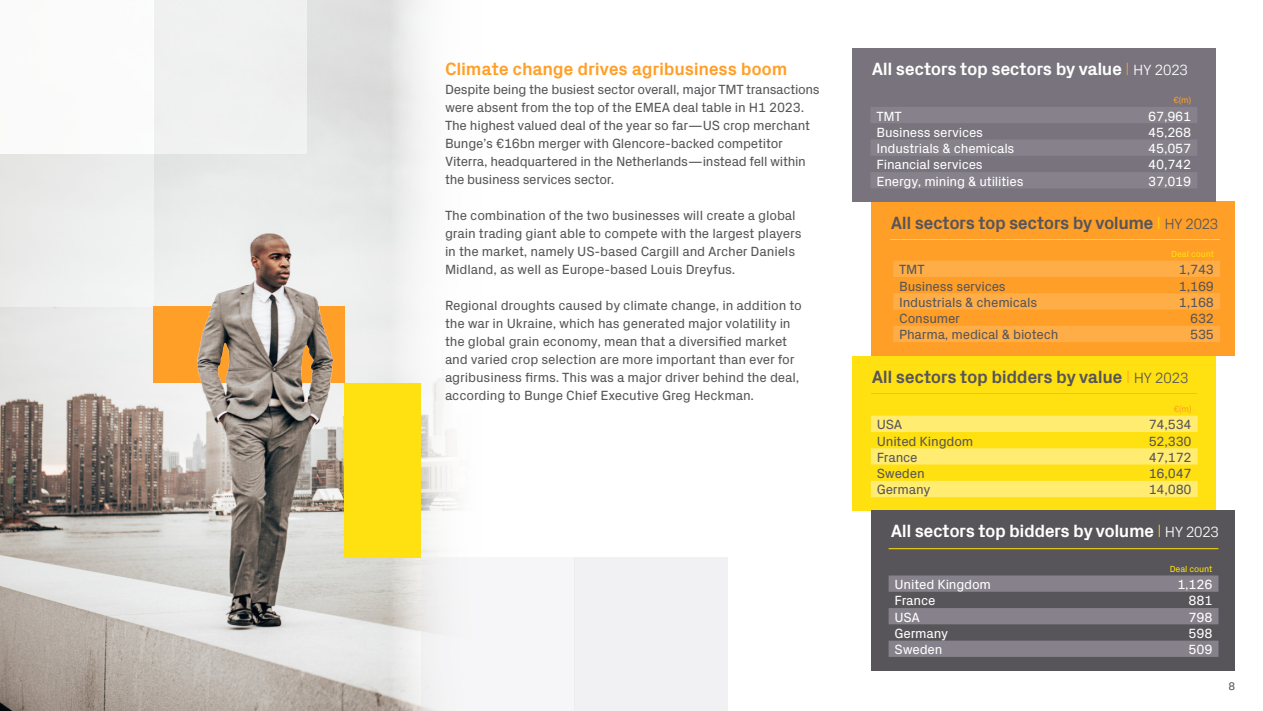
<style>
.page{position:relative;width:1263px;height:711px;background:#fff}
.page>*{position:absolute;margin:0;border:0;box-sizing:border-box;transform-origin:0 0}
.t1{font:700 18px "Px Grotesk";letter-spacing:-.03em;color:#fff}
.t2{font:700 18px "Px Grotesk";letter-spacing:-.03em;color:#575559}
._02_Sub_Head{font:700 18px "Px Grotesk";letter-spacing:-.015em;color:#ff9f27}
._03_Body_Copy{font:13.5px/18px "Px Grotesk";letter-spacing:-.01em;color:#575559}
.Table_top_5{font:13.5px "Px Grotesk";letter-spacing:-.015em;color:#fff}
.Table_top_5-2{font:13.5px "Px Grotesk";letter-spacing:-.015em;color:#575559}
.t3{font:11.25px "Px Grotesk";color:#575559}
.Table_top_5-3{font:9px "Px Grotesk";letter-spacing:-.015em;color:#ffe010}
.Table_top_5-4{font:9px "Px Grotesk";color:#ff9f27}
.s1{font-weight:300;color:#ff9f27}
.s2{font-weight:300;font-size:15px}
.s3{font-weight:300;color:#ffe010}
</style>
<div class="page">
<img style="left:0;top:0;width:389px;height:710px">
<svg style="left:389px;top:0;width:69px;height:710px;fill:#f5f5f4"></svg>
<div style="left:153px;top:0;width:153px;height:153px;background:#eff0f0"></div>
<div style="left:0;top:0;width:153px;height:153px;background:#fff"></div>
<div style="left:421px;top:557px;width:153px;height:153px;background:#f6f6f8"></div>
<div style="left:0;top:153px;width:153px;height:153px;background:#ecedec"></div>
<div style="left:574px;top:557px;width:153px;height:153px;background:#f1f1f3"></div>
<div style="left:852px;top:48px;width:363px;height:41px;background:#78737d"></div>
<div style="left:871px;top:202px;width:363px;height:38px;background:#ff9f27"></div>
<hr style="left:890px;top:239px;width:330px;height:1px;background:#ffe010">
<hr style="left:871px;top:86px;width:326px;height:1px;background:#ff9f27">
<div style="left:871px;top:240px;width:363px;height:115px;background:#ff9f27"></div>
<div style="left:852px;top:87px;width:363px;height:115px;background:#78737d"></div>
<div style="left:852px;top:355px;width:363px;height:39px;background:#ffe010"></div>
<hr style="left:871px;top:393px;width:326px;height:1px;background:#ff9f27">
<div style="left:852px;top:394px;width:363px;height:116px;background:#ffe010"></div>
<div style="left:871px;top:548px;width:363px;height:122px;background:#575559"></div>
<div style="left:871px;top:510px;width:363px;height:38px;background:#575559"></div>
<hr style="left:888px;top:548px;width:330px;height:1px;background:#ffe010">
<svg style="left:888px;top:575px;width:330px;height:81px"></svg>
<svg style="left:871px;top:415px;width:327px;height:81px"></svg>
<svg style="left:893px;top:261px;width:327px;height:81px"></svg>
<svg style="left:871px;top:107px;width:326px;height:81px"></svg>
<div style="left:153px;top:306px;width:191px;height:77px;background:#ff9f27"></div>
<div style="left:344px;top:383px;width:77px;height:174px;background:#ffe010"></div>
<img style="left:170px;top:302px;width:168px;height:84px">
<p class="_02_Sub_Head" style="left:445px;top:56px;width:344px">Climate change drives agribusiness boom</p>
<p class="_03_Body_Copy" style="left:445px;top:79px;width:376px">Despite being the busiest sector overall, major TMT transactions were absent from the top of the EMEA deal table in H1 2023.<br>The highest valued deal of the year so far—US crop merchant Bunge’s €16bn merger with Glencore-backed competitor Viterra, headquartered in the Netherlands—instead fell within the business services sector.</p>
<p class="_03_Body_Copy" style="left:445px;top:205px;width:358px">The combination of the two businesses will create a global grain trading giant able to compete with the largest players in the market, namely US-based Cargill and Archer Daniels Midland, as well as Europe-based Louis Dreyfus.</p>
<p class="_03_Body_Copy" style="left:445px;top:295px;width:358px">Regional droughts caused by climate change, in addition to the war in Ukraine, which has generated major volatility in the global grain economy, mean that a diversified market and varied crop selection are more important than ever for agribusiness firms. This was a major driver behind the deal, according to Bunge Chief Executive Greg Heckman.</p>
<h1 class="t1" style="left:872px;top:56px;width:318px">All sectors top sectors by value <span class="s1">I</span> <span class="s2">HY 2023</span></h1>
<p class="Table_top_5-4" style="left:1173px;top:94px;width:19px">€(m)</p>
<p class="Table_top_5" style="left:876px;top:106px;width:27px">TMT</p>
<p class="Table_top_5" style="left:1148px;top:106px;width:45px">67,961</p>
<p class="Table_top_5" style="left:876px;top:122px;width:108px">Business services</p>
<p class="Table_top_5" style="left:1148px;top:122px;width:45px">45,268</p>
<p class="Table_top_5" style="left:876px;top:139px;width:140px">Industrials &amp; chemicals</p>
<p class="Table_top_5" style="left:1148px;top:139px;width:45px">45,057</p>
<p class="Table_top_5" style="left:876px;top:155px;width:108px">Financial services</p>
<p class="Table_top_5" style="left:1148px;top:155px;width:45px">40,742</p>
<p class="Table_top_5" style="left:876px;top:171px;width:149px">Energy, mining &amp; utilities</p>
<p class="Table_top_5" style="left:1148px;top:171px;width:45px">37,019</p>
<h1 class="t2" style="left:891px;top:210px;width:329px">All sectors top sectors by volume <span class="s3">I</span> <span class="s2">HY 2023</span></h1>
<p class="Table_top_5-3" style="left:1171px;top:247px;width:44px">Deal count</p>
<p class="Table_top_5-2" style="left:899px;top:260px;width:27px">TMT</p>
<p class="Table_top_5-2" style="left:1179px;top:260px;width:37px">1,743</p>
<p class="Table_top_5-2" style="left:899px;top:276px;width:108px">Business services</p>
<p class="Table_top_5-2" style="left:1179px;top:276px;width:37px">1,169</p>
<p class="Table_top_5-2" style="left:899px;top:292px;width:140px">Industrials &amp; chemicals</p>
<p class="Table_top_5-2" style="left:1179px;top:292px;width:37px">1,168</p>
<p class="Table_top_5-2" style="left:899px;top:308px;width:62px">Consumer</p>
<p class="Table_top_5-2" style="left:1190px;top:308px;width:25px">632</p>
<p class="Table_top_5-2" style="left:899px;top:325px;width:161px">Pharma, medical &amp; biotech</p>
<p class="Table_top_5-2" style="left:1190px;top:325px;width:25px">535</p>
<h1 class="t2" style="left:872px;top:363px;width:319px">All sectors top bidders by value <span class="s1">I</span> <span class="s2">HY 2023</span></h1>
<p class="Table_top_5-4" style="left:1174px;top:402px;width:19px">€(m)</p>
<p class="Table_top_5-2" style="left:877px;top:414px;width:27px">USA</p>
<p class="Table_top_5-2" style="left:1149px;top:414px;width:45px">74,534</p>
<p class="Table_top_5-2" style="left:877px;top:431px;width:98px">United Kingdom</p>
<p class="Table_top_5-2" style="left:1149px;top:431px;width:45px">52,330</p>
<p class="Table_top_5-2" style="left:877px;top:447px;width:42px">France</p>
<p class="Table_top_5-2" style="left:1149px;top:447px;width:45px">47,172</p>
<p class="Table_top_5-2" style="left:877px;top:463px;width:49px">Sweden</p>
<p class="Table_top_5-2" style="left:1149px;top:463px;width:45px">16,047</p>
<p class="Table_top_5-2" style="left:877px;top:479px;width:55px">Germany</p>
<p class="Table_top_5-2" style="left:1149px;top:479px;width:45px">14,080</p>
<h1 class="t1" style="left:891px;top:517px;width:330px">All sectors top bidders by volume <span class="s3">I</span> <span class="s2">HY 2023</span></h1>
<p class="Table_top_5-3" style="left:1170px;top:562px;width:44px">Deal count</p>
<p class="Table_top_5" style="left:894px;top:574px;width:98px">United Kingdom</p>
<p class="Table_top_5" style="left:1177px;top:574px;width:37px">1,126</p>
<p class="Table_top_5" style="left:894px;top:590px;width:42px">France</p>
<p class="Table_top_5" style="left:1188px;top:590px;width:25px">881</p>
<p class="Table_top_5" style="left:894px;top:606px;width:27px">USA</p>
<p class="Table_top_5" style="left:1188px;top:606px;width:25px">798</p>
<p class="Table_top_5" style="left:894px;top:623px;width:55px">Germany</p>
<p class="Table_top_5" style="left:1188px;top:623px;width:25px">598</p>
<p class="Table_top_5" style="left:894px;top:639px;width:49px">Sweden</p>
<p class="Table_top_5" style="left:1188px;top:639px;width:25px">509</p>
<p class="t3" style="left:1228px;top:677px;width:8px">8</p>
</div>
